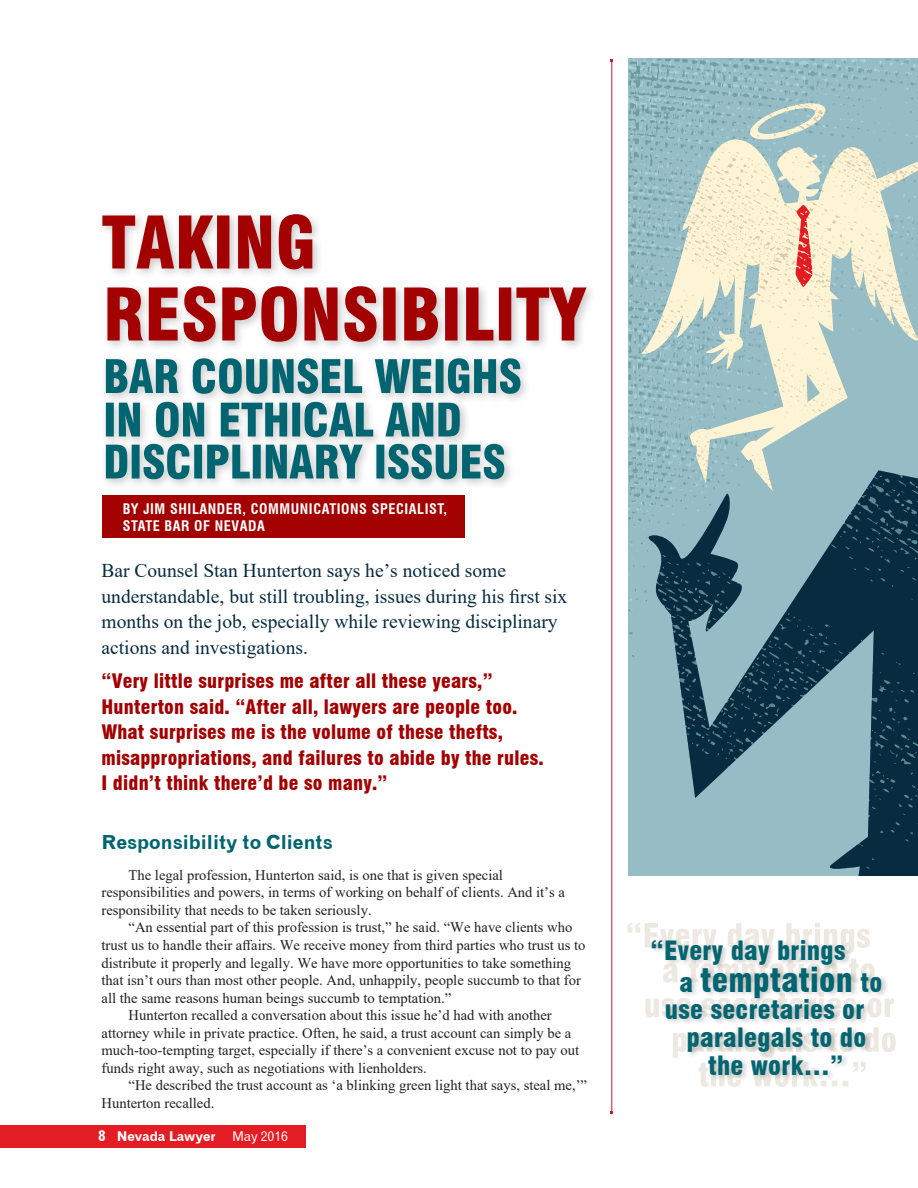
<style>
.page{position:relative;width:918px;height:1188px;background:#fff}
.page>*{position:absolute;margin:0;border:0;box-sizing:border-box;transform-origin:0 0}
.t1{font:900 condensed 33px "Swiss 721 BT";letter-spacing:.01em;color:#006570}
.t2{font:900 condensed 25.95px "Swiss 721 BT";letter-spacing:.01em;color:#006570}
.t3{font:900 condensed 19.5px/25.5px "Swiss 721 BT";letter-spacing:.01em;color:#a30001}
.t4{font:19.5px/25.5px "Times New Roman";color:#082b3f}
.t5{font:19.5px "Gothic 720 BT Bold B";color:#006570}
.t6{font:14.7px/17.5px "Times New Roman";color:#231f20}
.t7{font:700 condensed 14.25px/17.1px "Swiss 721 BT";letter-spacing:.04em;color:#fff}
.t8{font:13.5px "Gothic 720 BT Bold B";letter-spacing:-.01em;color:#fff}
.s1{font-size:15px}
.s2{font-family:"Gothic 720 BT Roman B"}
.s3{font-size:25.95px}
</style>
<div class="page">
<div style="left:0;top:1125px;width:306px;height:23px;background:#e41d24"></div>
<div style="left:102px;top:495px;width:363px;height:43px;background:#a30001"></div>
<svg style="left:629px;top:59px;width:289px;height:610px;background:#91b9c1"></svg>
<svg style="left:638px;top:59px;width:271px;height:6px;background:#92b9c2"></svg>
<svg style="left:647px;top:492px;width:271px;height:384px;background:#5a7f8c"></svg>
<svg style="left:641px;top:103px;width:277px;height:389px;background:#b8cdc8"></svg>
<svg style="left:795px;top:205px;width:17px;height:82px"></svg>
<div style="left:97px;top:209px;width:226px;height:71px;background:#231f20;opacity:.24"></div>
<svg style="left:102px;top:214px;width:210px;height:55px"></svg>
<div style="left:102px;top:281px;width:495px;height:72px;background:#231f20;opacity:.24"></div>
<svg style="left:107px;top:286px;width:480px;height:56px"></svg>
<div style="left:101px;top:354px;width:431px;height:51px;background:#231f20;opacity:.24"></div>
<svg style="left:106px;top:358px;width:414px;height:36px;background:#669ea5"></svg>
<div style="left:101px;top:397px;width:370px;height:51px;background:#231f20;opacity:.24"></div>
<svg style="left:106px;top:402px;width:354px;height:35px"></svg>
<div style="left:101px;top:439px;width:414px;height:51px;background:#231f20;opacity:.24"></div>
<svg style="left:106px;top:444px;width:398px;height:35px;background:#639ca3"></svg>
<hr style="left:611px;top:60px;width:1px;height:1052px;background:#c12030">
<svg style="left:700px;top:1033px;width:196px;height:54px"></svg>
<svg style="left:628px;top:922px;width:266px;height:95px"></svg>
<div style="left:650px;top:938px;width:239px;height:143px;background:#231f20;opacity:.23"></div>
<p class="t7" style="left:123px;top:500px;width:326px">BY JIM SHILANDER, COMMUNICATIONS SPECIALIST,<br>STATE BAR OF NEVADA</p>
<p class="t4" style="left:102px;top:557px;width:467px">Bar Counsel Stan Hunterton says he’s noticed some understandable, but still troubling, issues during his first six months on the job, especially while reviewing disciplinary actions and investigations.</p>
<p class="t3" style="left:102px;top:668px;width:444px">“Very little surprises me after all these years,” Hunterton said. “After all, lawyers are people too.<br>What surprises me is the volume of these thefts, misappropriations, and failures to abide by the rules.<br>I didn’t think there’d be so many.”</p>
<p class="t5" style="left:102px;top:830px;width:233px">Responsibility to Clients</p>
<p class="t6" style="left:102px;top:866px;width:465px;text-indent:27px">The legal profession, Hunterton said, is one that is given special responsibilities and powers, in terms of working on behalf of clients. And it’s a responsibility that needs to be taken seriously.</p>
<p class="t6" style="left:102px;top:918px;width:486px;text-indent:27px">“An essential part of this profession is trust,” he said. “We have clients who trust us to handle their affairs. We receive money from third parties who trust us to distribute it properly and legally. We have more opportunities to take something that isn’t ours than most other people. And, unhappily, people succumb to that for all the same reasons human beings succumb to temptation.”</p>
<p class="t6" style="left:102px;top:1006px;width:479px;text-indent:27px">Hunterton recalled a conversation about this issue he’d had with another attorney while in private practice. Often, he said, a trust account can simply be a much-too-tempting target, especially if there’s a convenient excuse not to pay out funds right away, such as negotiations with lienholders.</p>
<p class="t6" style="left:102px;top:1076px;width:487px;text-indent:27px">“He described the trust account as ‘a blinking green light that says, steal me,’”<br>Hunterton recalled.</p>
<p class="t8" style="left:98px;top:1128px;width:191px"><span class="s1">8</span> Nevada Lawyer <span class="s2">May 2016</span></p>
<p class="t2" style="left:651px;top:935px;width:197px">“Every day brings</p>
<p class="t1" style="left:679px;top:960px;width:204px"><span class="s3">a</span> temptation <span class="s3">to</span></p>
<p class="t2" style="left:665px;top:994px;width:201px">use secretaries or</p>
<p class="t2" style="left:687px;top:1022px;width:181px">paralegals to do</p>
<p class="t2" style="left:708px;top:1050px;width:137px">the work…”</p>
</div>
